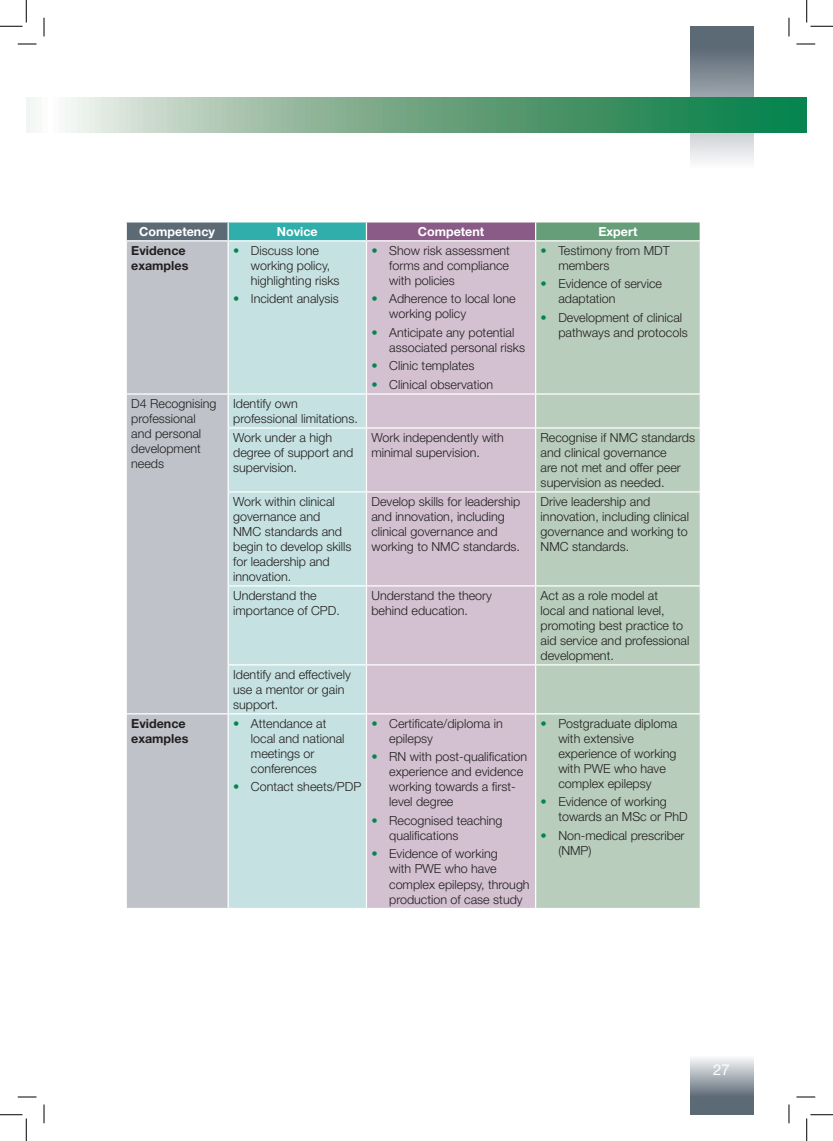
<style>
.page{position:relative;width:833px;height:1141px;background:#fff}
.page>*{position:absolute;margin:0;border:0;box-sizing:border-box;transform-origin:0 0}
.t1{font:15px "Helvetica Neue LT Std";color:#fff}
.Body_Text{font:300 12.5px/15px "Helvetica Neue LT Std";color:#231f20}
.Body_Text-2{font:700 12.5px/15px "Helvetica Neue LT Std";color:#231f20}
.Body_Text_Bold_Paragraph{font:700 12.5px "Helvetica Neue LT Std";color:#fff}
.s1{font-weight:100;color:#04844f}
</style>
<div class="page">
<svg style="left:690px;top:26px;width:63px;height:136px;background:#929ca4"></svg>
<svg style="left:690px;top:1058px;width:63px;height:56px;background:#919aa2"></svg>
<svg style="left:26px;top:97px;width:780px;height:36px;background:#76ae8d"></svg>
<div style="left:126px;top:222px;width:102px;height:19px;background:#5c6a76"></div>
<div style="left:228px;top:222px;width:138px;height:19px;background:#30aeab"></div>
<div style="left:366px;top:222px;width:169px;height:19px;background:#8b5b87"></div>
<div style="left:535px;top:222px;width:164px;height:19px;background:#669e79"></div>
<div style="left:127px;top:241px;width:100px;height:666px;background:#bfc3c9"></div>
<div style="left:229px;top:241px;width:136px;height:666px;background:#c6e1e1"></div>
<div style="left:367px;top:241px;width:167px;height:666px;background:#d3c1d1"></div>
<div style="left:536px;top:241px;width:163px;height:666px;background:#b8cdbb"></div>
<hr style="left:125px;top:393px;width:103px;height:1px;background:#fff">
<hr style="left:228px;top:393px;width:138px;height:1px;background:#fff">
<hr style="left:366px;top:393px;width:169px;height:1px;background:#fff">
<hr style="left:535px;top:393px;width:165px;height:1px;background:#fff">
<hr style="left:227px;top:427px;width:139px;height:1px;background:#fff">
<hr style="left:366px;top:427px;width:169px;height:1px;background:#fff">
<hr style="left:535px;top:427px;width:165px;height:1px;background:#fff">
<hr style="left:227px;top:491px;width:139px;height:1px;background:#fff">
<hr style="left:366px;top:491px;width:169px;height:1px;background:#fff">
<hr style="left:535px;top:491px;width:165px;height:1px;background:#fff">
<hr style="left:227px;top:585px;width:139px;height:1px;background:#fff">
<hr style="left:366px;top:585px;width:169px;height:1px;background:#fff">
<hr style="left:535px;top:585px;width:165px;height:1px;background:#fff">
<hr style="left:227px;top:664px;width:139px;height:1px;background:#fff">
<hr style="left:366px;top:664px;width:169px;height:1px;background:#fff">
<hr style="left:535px;top:664px;width:165px;height:1px;background:#fff">
<hr style="left:125px;top:713px;width:103px;height:1px;background:#fff">
<hr style="left:228px;top:713px;width:138px;height:1px;background:#fff">
<hr style="left:366px;top:713px;width:169px;height:1px;background:#fff">
<hr style="left:535px;top:713px;width:165px;height:1px;background:#fff">
<svg style="left:126px;top:222px;width:1px;height:18px"></svg>
<svg style="left:227px;top:222px;width:2px;height:18px"></svg>
<svg style="left:365px;top:222px;width:2px;height:18px"></svg>
<svg style="left:534px;top:222px;width:2px;height:18px"></svg>
<svg style="left:699px;top:222px;width:1px;height:18px"></svg>
<hr style="left:125px;top:240px;width:103px;height:1px;background:#fff">
<hr style="left:228px;top:240px;width:138px;height:1px;background:#fff">
<hr style="left:366px;top:240px;width:169px;height:1px;background:#fff">
<hr style="left:535px;top:240px;width:165px;height:1px;background:#fff">
<svg style="left:18px;top:43px;width:18px;height:2px"></svg>
<svg style="left:796px;top:43px;width:18px;height:2px"></svg>
<svg style="left:18px;top:1096px;width:18px;height:1px"></svg>
<svg style="left:796px;top:1096px;width:18px;height:1px"></svg>
<svg style="left:43px;top:18px;width:2px;height:18px"></svg>
<svg style="left:43px;top:1104px;width:2px;height:19px"></svg>
<svg style="left:788px;top:18px;width:1px;height:18px"></svg>
<svg style="left:788px;top:1104px;width:1px;height:19px"></svg>
<svg style="left:0;top:0;width:27px;height:27px"></svg>
<svg style="left:0;top:1114px;width:27px;height:26px"></svg>
<svg style="left:806px;top:0;width:26px;height:27px"></svg>
<svg style="left:806px;top:1114px;width:26px;height:26px"></svg>
<p class="Body_Text_Bold_Paragraph" style="left:139px;top:223px;width:77px">Competency</p>
<p class="Body_Text_Bold_Paragraph" style="left:276px;top:223px;width:42px">Novice</p>
<p class="Body_Text_Bold_Paragraph" style="left:417px;top:223px;width:68px">Competent</p>
<p class="Body_Text_Bold_Paragraph" style="left:598px;top:223px;width:40px">Expert</p>
<p class="Body_Text-2" style="left:131px;top:242px;width:59px">Evidence examples</p>
<p class="Body_Text" style="left:251px;top:242px;width:90px;text-indent:-18px"><span class="s1">•</span> Discuss lone working policy, highlighting risks</p>
<p class="Body_Text" style="left:233px;top:291px;width:107px"><span class="s1">•</span> Incident analysis</p>
<p class="Body_Text" style="left:389px;top:242px;width:122px;text-align:justify;text-indent:-18px"><span class="s1">•</span> Show risk assessment forms and compliance with policies</p>
<p class="Body_Text" style="left:389px;top:291px;width:128px;text-indent:-18px"><span class="s1">•</span> Adherence to local lone working policy</p>
<p class="Body_Text" style="left:389px;top:324px;width:137px;text-indent:-18px"><span class="s1">•</span> Anticipate any potential associated personal risks</p>
<p class="Body_Text" style="left:371px;top:358px;width:104px"><span class="s1">•</span> Clinic templates</p>
<p class="Body_Text" style="left:371px;top:377px;width:123px"><span class="s1">•</span> Clinical observation</p>
<p class="Body_Text" style="left:558px;top:242px;width:113px;text-indent:-18px"><span class="s1">•</span> Testimony from MDT members</p>
<p class="Body_Text" style="left:558px;top:276px;width:105px;text-indent:-18px"><span class="s1">•</span> Evidence of service adaptation</p>
<p class="Body_Text" style="left:558px;top:309px;width:131px;text-indent:-18px"><span class="s1">•</span> Development of clinical pathways and protocols</p>
<p class="Body_Text" style="left:131px;top:395px;width:87px">D4 Recognising professional and personal development needs</p>
<p class="Body_Text" style="left:233px;top:395px;width:126px">Identify own professional limitations.</p>
<p class="Body_Text" style="left:233px;top:429px;width:121px">Work under a high degree of support and supervision.</p>
<p class="Body_Text" style="left:371px;top:429px;width:134px">Work independently with minimal supervision.</p>
<p class="Body_Text" style="left:540px;top:429px;width:156px">Recognise if NMC standards and clinical governance<br>are not met and offer peer supervision as needed.</p>
<p class="Body_Text" style="left:233px;top:493px;width:120px">Work within clinical governance and<br>NMC standards and begin to develop skills for leadership and innovation.</p>
<p class="Body_Text" style="left:371px;top:493px;width:150px">Develop skills for leadership and innovation, including clinical governance and working to NMC standards.</p>
<p class="Body_Text" style="left:540px;top:493px;width:150px">Drive leadership and innovation, including clinical governance and working to<br>NMC standards.</p>
<p class="Body_Text" style="left:233px;top:587px;width:108px">Understand the importance of CPD.</p>
<p class="Body_Text" style="left:371px;top:587px;width:122px">Understand the theory behind education.</p>
<p class="Body_Text" style="left:540px;top:587px;width:150px">Act as a role model at<br>local and national level, promoting best practice to aid service and professional development.</p>
<p class="Body_Text" style="left:233px;top:666px;width:119px">Identify and effectively use a mentor or gain support.</p>
<p class="Body_Text-2" style="left:131px;top:715px;width:59px">Evidence examples</p>
<p class="Body_Text" style="left:251px;top:715px;width:95px;text-indent:-18px"><span class="s1">•</span> Attendance at local and national meetings or conferences</p>
<p class="Body_Text" style="left:233px;top:779px;width:129px"><span class="s1">•</span> Contact sheets/PDP</p>
<p class="Body_Text" style="left:389px;top:715px;width:115px;text-indent:-18px"><span class="s1">•</span> Certificate/diploma in epilepsy</p>
<p class="Body_Text" style="left:389px;top:749px;width:139px;text-indent:-18px"><span class="s1">•</span> RN with post-qualification experience and evidence working towards a first&shy;level degree</p>
<p class="Body_Text" style="left:389px;top:812px;width:115px;text-indent:-18px"><span class="s1">•</span> Recognised teaching qualifications</p>
<p class="Body_Text" style="left:389px;top:846px;width:142px;text-indent:-18px"><span class="s1">•</span> Evidence of working<br>with PWE who have complex epilepsy, through production of case study</p>
<p class="Body_Text" style="left:558px;top:715px;width:120px;text-indent:-18px"><span class="s1">•</span> Postgraduate diploma with extensive experience of working with PWE who have complex epilepsy</p>
<p class="Body_Text" style="left:558px;top:794px;width:131px;text-indent:-18px"><span class="s1">•</span> Evidence of working towards an MSc or PhD</p>
<p class="Body_Text" style="left:558px;top:827px;width:127px;text-indent:-18px"><span class="s1">•</span> Non-medical prescriber (NMP)</p>
<p class="t1" style="left:712px;top:1060px;width:18px">27</p>
</div>
